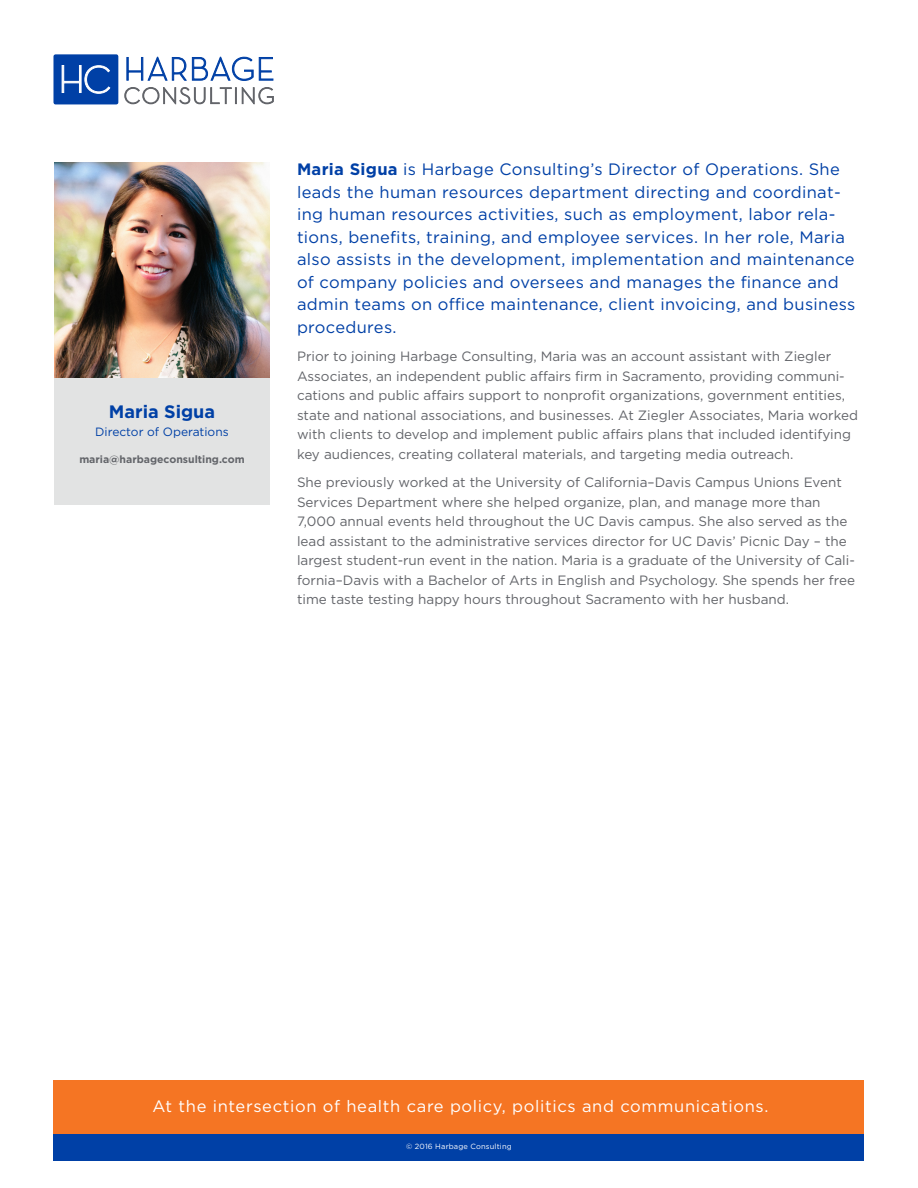
<style>
.page{position:relative;width:918px;height:1188px;background:#fff}
.page>*{position:absolute;margin:0;border:0;box-sizing:border-box;transform-origin:0 0}
.t1{font:700 18px "Gotham";color:#0040a6}
.t2{font:16.5px/22.5px "Gotham";letter-spacing:.02em;color:#0040a6}
.t3{font:16.5px "Gotham";letter-spacing:.04em;color:#fff}
.t4{font:13.5px/19.5px "Gotham";color:#63656a}
.t5{font:12px "Gotham";color:#0040a6}
.t6{font:700 10.5px "Gotham";color:#63656a}
.t7{font:7.5px "Gotham";letter-spacing:.02em;color:#fff}
.s1{font-weight:700}
</style>
<div class="page">
<div style="left:53px;top:1134px;width:810px;height:27px;background:#0040a6"></div>
<div style="left:53px;top:1080px;width:810px;height:54px;background:#f57523"></div>
<svg style="left:124px;top:56px;width:150px;height:49px"></svg>
<div style="left:53px;top:54px;width:65px;height:50px;background:#0040a6;border-radius:2px"></div>
<svg style="left:61px;top:65px;width:50px;height:29px"></svg>
<div style="left:54px;top:378px;width:216px;height:127px;background:#e2e3e3"></div>
<img style="left:54px;top:162px;width:216px;height:216px">
<p class="t1" style="left:109px;top:400px;width:108px">Maria Sigua</p>
<p class="t5" style="left:95px;top:424px;width:135px">Director of Operations</p>
<p class="t6" style="left:79px;top:453px;width:167px">maria@harbageconsulting.com</p>
<p class="t2" style="left:297px;top:158px;width:560px"><span class="s1">Maria Sigua</span> is Harbage Consulting’s Director of Operations. She leads the human resources department directing and coordinat&shy;ing human resources activities, such as employment, labor rela&shy;tions, benefits, training, and employee services. In her role, Maria also assists in the development, implementation and maintenance of company policies and oversees and manages the finance and admin teams on office maintenance, client invoicing, and business procedures.</p>
<p class="t4" style="left:297px;top:346px;width:563px">Prior to joining Harbage Consulting, Maria was an account assistant with Ziegler Associates, an independent public affairs firm in Sacramento, providing communi&shy;cations and public affairs support to nonprofit organizations, government entities, state and national associations, and businesses. At Ziegler Associates, Maria worked with clients to develop and implement public affairs plans that included identifying key audiences, creating collateral materials, and targeting media outreach.</p>
<p class="t4" style="left:297px;top:472px;width:560px">She previously worked at the University of California–Davis Campus Unions Event Services Department where she helped organize, plan, and manage more than 7,000 annual events held throughout the UC Davis campus. She also served as the lead assistant to the administrative services director for UC Davis’ Picnic Day – the largest student-run event in the nation. Maria is a graduate of the University of Cali&shy;fornia–Davis with a Bachelor of Arts in English and Psychology. She spends her free time taste testing happy hours throughout Sacramento with her husband.</p>
<p class="t3" style="left:152px;top:1095px;width:618px">At the intersection of health care policy, politics and communications.</p>
<p class="t7" style="left:406px;top:1142px;width:107px">© 2016 Harbage Consulting</p>
</div>
